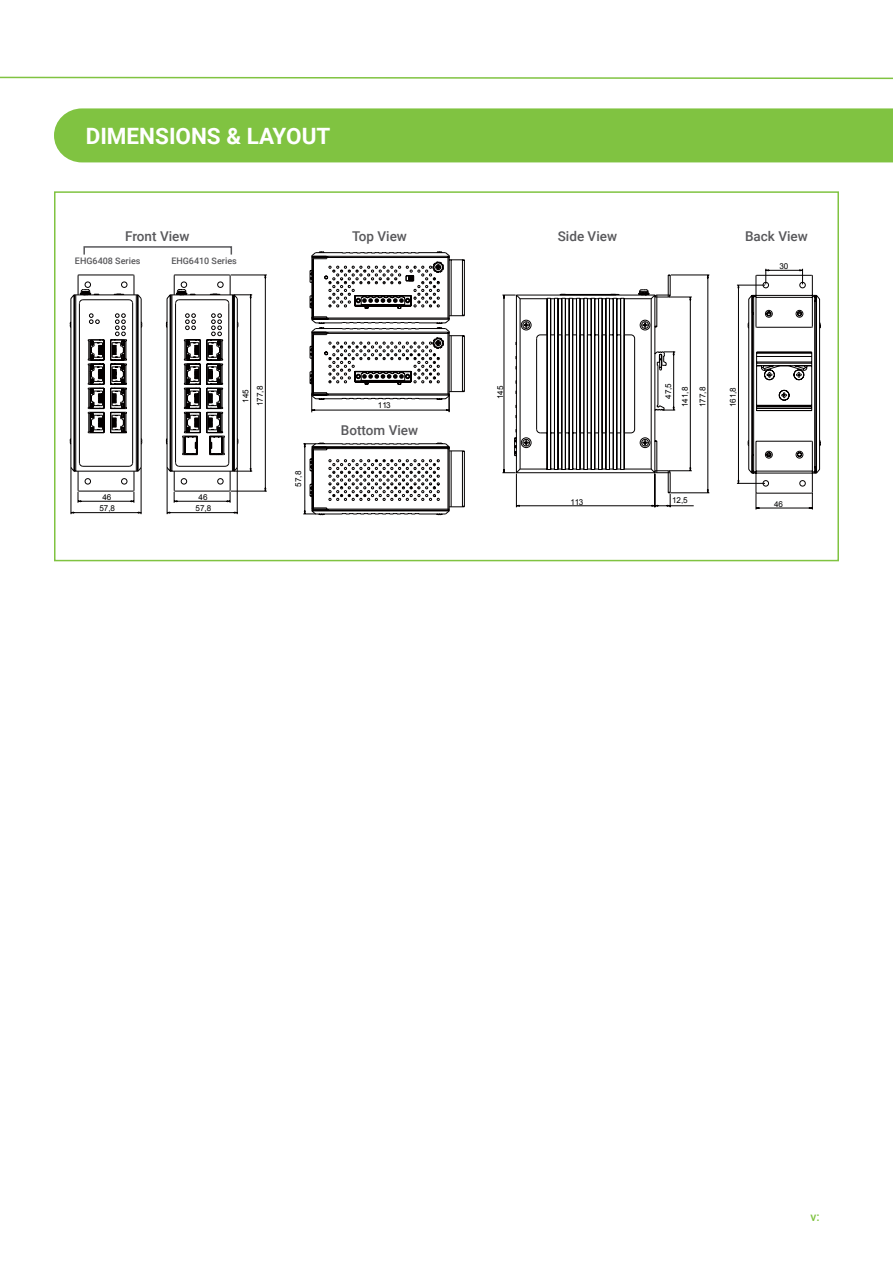
<style>
.page{position:relative;width:893px;height:1263px;background:#fff}
.page>*{position:absolute;margin:0;border:0;box-sizing:border-box;transform-origin:0 0}
.t1{font:700 22.5px "Roboto";color:#fff}
.t2{font:500 13.5px "Roboto";color:#58585b}
.t3{font:500 9px "Roboto";color:#58585b}
.t4{font:8.1px/16.6px "Arial";color:#000}
</style>
<div class="page">
<svg style="left:0;top:76px;width:893px;height:4px"></svg>
<svg style="left:166px;top:492px;width:72px;height:23px"></svg>
<svg style="left:671px;top:274px;width:39px;height:233px"></svg>
<svg style="left:736px;top:268px;width:85px;height:242px"></svg>
<svg style="left:303px;top:251px;width:368px;height:264px"></svg>
<svg style="left:142px;top:252px;width:304px;height:240px"></svg>
<svg style="left:70px;top:274px;width:72px;height:241px"></svg>
<div style="left:54px;top:108px;width:839px;height:54px;background:#80c341"></div>
<div style="left:54px;top:191px;width:785px;height:370px;border:2px solid #80c341"></div>
<div style="left:83px;top:246px;width:149px;height:9px;border:2px solid #58585b"></div>
<h1 class="t1" style="left:86px;top:120px;width:246px">DIMENSIONS &amp; LAYOUT</h1>
<h2 class="t2" style="left:125px;top:227px;width:66px">Front View</h2>
<p class="t3" style="left:75px;top:255px;width:67px">EHG6408 Series</p>
<p class="t3" style="left:171px;top:255px;width:67px">EHG6410 Series</p>
<h2 class="t2" style="left:352px;top:227px;width:56px">Top View</h2>
<h2 class="t2" style="left:558px;top:227px;width:61px">Side View</h2>
<h2 class="t2" style="left:745px;top:227px;width:64px">Back View</h2>
<p class="t4" style="left:779px;top:258px;width:11px">30</p>
<p class="t4" style="left:237px;top:403px;width:15px;rotate:-90deg">145</p>
<p class="t4" style="left:252px;top:406px;width:22px;rotate:-90deg">177,8</p>
<p class="t4" style="left:378px;top:397px;width:14px">113</p>
<p class="t4" style="left:492px;top:399px;width:15px;rotate:-90deg">145</p>
<p class="t4" style="left:660px;top:407px;width:26px;text-indent:8px;rotate:-90deg">47,5<br>141,8</p>
<p class="t4" style="left:694px;top:407px;width:22px;rotate:-90deg">177,8</p>
<p class="t4" style="left:725px;top:407px;width:22px;rotate:-90deg">161,8</p>
<h2 class="t2" style="left:341px;top:421px;width:79px">Bottom View</h2>
<p class="t4" style="left:290px;top:487px;width:17px;rotate:-90deg">57,8</p>
<p class="t4" style="left:102px;top:489px;width:11px">46</p>
<p class="t4" style="left:99px;top:499px;width:17px">57,8</p>
<p class="t4" style="left:199px;top:489px;width:11px">46</p>
<p class="t4" style="left:195px;top:499px;width:17px">57,8</p>
<p class="t4" style="left:570px;top:494px;width:14px">113</p>
<p class="t4" style="left:672px;top:492px;width:17px">12,5</p>
<p class="t4" style="left:774px;top:496px;width:11px">46</p>
</div>
